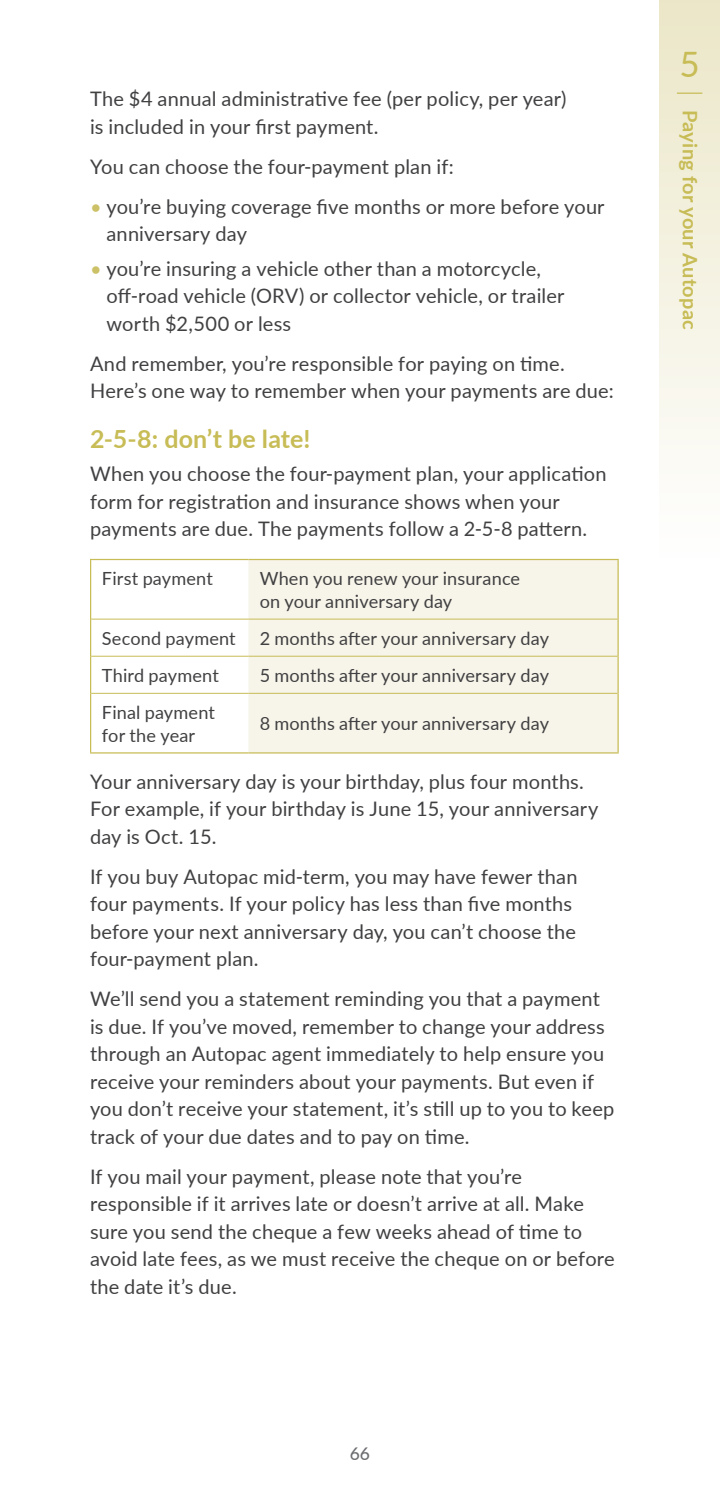
<style>
.page{position:relative;width:720px;height:1508px;background:#fff}
.page>*{position:absolute;margin:0;border:0;box-sizing:border-box;transform-origin:0 0}
.t1{font:35px "Lato";color:#c7bc56}
.t2{font:700 25px "Lato";letter-spacing:.01em;color:#c7bc56}
.t3{font:20px/27.5px "Lato";letter-spacing:.01em;color:#414042}
.t4{font:700 20px "Lato";letter-spacing:.015em;color:#c7bc56}
.t5{font:18px/22.5px "Lato";letter-spacing:.01em;color:#414042}
.t6{font:500 17.5px "Lato";color:#6d6e71}
.s1{color:#ccc167}
</style>
<div class="page">
<div style="left:248px;top:560px;width:370px;height:192px;background:#f7f4e9"></div>
<hr style="left:90px;top:559px;width:158px;height:1px;background:#c7bc56">
<hr style="left:90px;top:560px;width:1px;height:59px;background:#c7bc56">
<hr style="left:248px;top:559px;width:371px;height:1px;background:#c7bc56">
<hr style="left:618px;top:560px;width:1px;height:59px;background:#c7bc56">
<hr style="left:90px;top:619px;width:1px;height:37px;background:#c7bc56">
<hr style="left:618px;top:619px;width:1px;height:37px;background:#c7bc56">
<hr style="left:90px;top:656px;width:1px;height:37px;background:#c7bc56">
<hr style="left:618px;top:656px;width:1px;height:37px;background:#c7bc56">
<hr style="left:90px;top:693px;width:1px;height:59px;background:#c7bc56">
<hr style="left:618px;top:693px;width:1px;height:59px;background:#c7bc56">
<hr style="left:90px;top:752px;width:158px;height:1px;background:#c7bc56">
<hr style="left:248px;top:752px;width:371px;height:1px;background:#c7bc56">
<hr style="left:91px;top:618px;width:157px;height:1px;background:#c7bc56">
<hr style="left:91px;top:656px;width:157px;height:1px;background:#c7bc56">
<hr style="left:248px;top:618px;width:369px;height:1px;background:#c7bc56">
<hr style="left:248px;top:656px;width:369px;height:1px;background:#c7bc56">
<hr style="left:91px;top:693px;width:157px;height:1px;background:#c7bc56">
<hr style="left:248px;top:693px;width:369px;height:1px;background:#c7bc56">
<div style="left:659px;top:0;width:61px;height:558px;background:linear-gradient(to bottom,#ebe6c7,#fefefe)"></div>
<svg style="left:677px;top:93px;width:25px;height:1px"></svg>
<p class="t3" style="left:90px;top:84px;width:478px">The $4 annual administrative fee (per policy, per year) is included in your first payment.</p>
<p class="t3" style="left:90px;top:152px;width:365px">You can choose the four-payment plan if:</p>
<p class="t3" style="left:107px;top:192px;width:500px;text-indent:-17px"><span class="s1">•</span> you’re buying coverage five months or more before your anniversary day</p>
<p class="t3" style="left:107px;top:254px;width:460px;text-indent:-17px"><span class="s1">•</span> you’re insuring a vehicle other than a motorcycle, off-road vehicle (ORV) or collector vehicle, or trailer worth $2,500 or less</p>
<p class="t3" style="left:90px;top:349px;width:525px">And remember, you’re responsible for paying on time.<br>Here’s one way to remember when your payments are due:</p>
<p class="t2" style="left:90px;top:421px;width:222px">2-5-8: don’t be late!</p>
<p class="t3" style="left:90px;top:459px;width:518px">When you choose the four-payment plan, your application form for registration and insurance shows when your payments are due. The payments follow a 2-5-8 pattern.</p>
<p class="t5" style="left:102px;top:567px;width:113px">First payment</p>
<p class="t5" style="left:260px;top:567px;width:262px">When you renew your insurance on your anniversary day</p>
<p class="t5" style="left:102px;top:626px;width:135px">Second payment</p>
<p class="t5" style="left:260px;top:626px;width:291px">2 months after your anniversary day</p>
<p class="t5" style="left:102px;top:663px;width:118px">Third payment</p>
<p class="t5" style="left:260px;top:663px;width:291px">5 months after your anniversary day</p>
<p class="t5" style="left:102px;top:700px;width:115px">Final payment for the year</p>
<p class="t5" style="left:260px;top:712px;width:291px">8 months after your anniversary day</p>
<p class="t3" style="left:90px;top:766px;width:510px">Your anniversary day is your birthday, plus four months.<br>For example, if your birthday is June 15, your anniversary day is Oct. 15.</p>
<p class="t3" style="left:90px;top:861px;width:489px">If you buy Autopac mid-term, you may have fewer than four payments. If your policy has less than five months before your next anniversary day, you can’t choose the four-payment plan.</p>
<p class="t3" style="left:90px;top:984px;width:526px">We’ll send you a statement reminding you that a payment is due. If you’ve moved, remember to change your address through an Autopac agent immediately to help ensure you receive your reminders about your payments. But even if you don’t receive your statement, it’s still up to you to keep track of your due dates and to pay on time.</p>
<p class="t3" style="left:90px;top:1161px;width:526px">If you mail your payment, please note that you’re responsible if it arrives late or doesn’t arrive at all. Make sure you send the cheque a few weeks ahead of time to avoid late fees, as we must receive the cheque on or before the date it’s due.</p>
<p class="t6" style="left:350px;top:1441px;width:22px">66</p>
<h1 class="t1" style="left:679px;top:39px;width:22px">5</h1>
<p class="t4" style="left:705px;top:109px;width:222px;rotate:90deg">Paying for your Autopac</p>
</div>
